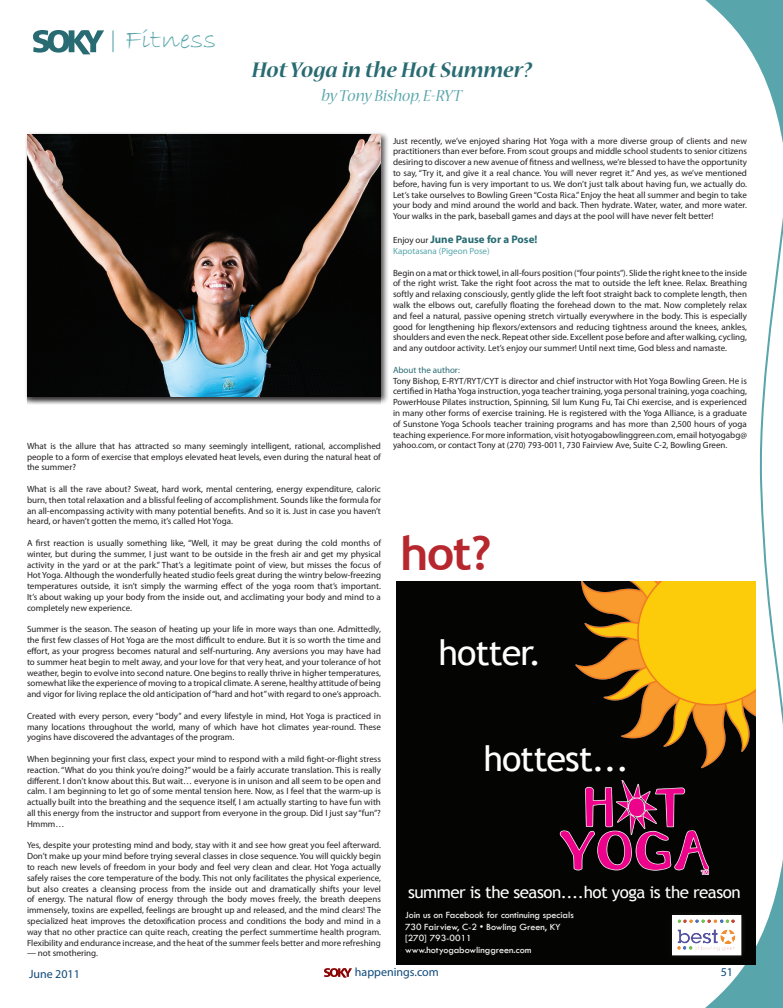
<style>
.page{position:relative;width:783px;height:1008px;background:#fff}
.page>*{position:absolute;margin:0;border:0;box-sizing:border-box;transform-origin:0 0}
.t1{font:700 46.9px "Trebuchet MS";color:#b7282e}
.t2{font:35.1px "Trebuchet MS";letter-spacing:-.03em;color:#fff}
.t3{font:27px "Bradley Hand ITC";color:#58a5ab;scale:1.11 1}
.t4{font:italic 700 24px "Nueva Std";color:#286b72}
.t5{font:italic 18px "Nueva Std";color:#58a5ab}
.t6{font:16.6px "Trebuchet MS";letter-spacing:-.03em;color:#fff}
.t7{font:12px "Myriad Pro";color:#0f4a7a}
.t8{font:700 11px "Myriad Pro";color:#286b72}
.t9{font:9.8px/11.7px "Tw Cen";color:#fff}
.t10{font:9px/10.8px "Myriad Pro";color:#231f20;text-align:justify}
.t11{font:9px "Myriad Pro";color:#58a5ab}
.t12{font:9px "Myriad Pro";color:#286b72}
.s1{font-size:21.6px}
.s2{font-weight:400;font-size:9px;color:#231f20}
</style>
<div class="page">
<svg style="left:324px;top:968px;width:28px;height:10px"></svg>
<svg style="left:706px;top:217px;width:77px;height:508px"></svg>
<svg style="left:705px;top:859px;width:78px;height:149px"></svg>
<svg style="left:705px;top:0;width:78px;height:143px"></svg>
<svg style="left:33px;top:30px;width:71px;height:24px"></svg>
<div style="left:396px;top:582px;width:360px;height:383px;background:#040503"></div>
<img style="left:559px;top:781px;width:151px;height:94px">
<div style="left:668px;top:911px;width:79px;height:49px;background:#080806"></div>
<div style="left:672px;top:915px;width:69px;height:41px;background:#fff;opacity:.75"></div>
<svg style="left:673px;top:916px;width:68px;height:39px;background:#ede8ea"></svg>
<img style="left:720px;top:919px;width:15px;height:5px">
<div style="left:405px;top:911px;width:169px;height:44px;background:#231f20;opacity:.75"></div>
<img style="left:575px;top:582px;width:181px;height:199px">
<div style="left:25px;top:132px;width:365px;height:273px;background:#231f20;opacity:.75"></div>
<div style="left:27px;top:134px;width:354px;height:271px;background:#231f20;opacity:.75"></div>
<img style="left:27px;top:134px;width:354px;height:263px">
<h3 class="t3" style="left:107px;top:22px;width:100px"><span class="s1">|</span> Fitness</h3>
<h3 class="t4" style="left:252px;top:59px;width:281px">Hot Yoga in the Hot Summer?</h3>
<h3 class="t5" style="left:321px;top:88px;width:142px">by Tony Bishop, E-RYT</h3>
<p class="t10" style="left:27px;top:440px;width:356px">What is the allure that has attracted so many seemingly intelligent, rational, accomplished people to a form of exercise that employs elevated heat levels, even during the natural heat of the summer?</p>
<p class="t10" style="left:27px;top:483px;width:356px">What is all the rave about? Sweat, hard work, mental centering, energy expenditure, caloric burn, then total relaxation and a blissful feeling of accomplishment. Sounds like the formula for an all-encompassing activity with many potential benefits. And so it is. Just in case you haven’t heard, or haven’t gotten the memo, it’s called Hot Yoga.</p>
<p class="t10" style="left:27px;top:537px;width:356px">A first reaction is usually something like, “Well, it may be great during the cold months of winter, but during the summer, I just want to be outside in the fresh air and get my physical activity in the yard or at the park.” That’s a legitimate point of view, but misses the focus of Hot Yoga. Although the wonderfully heated studio feels great during the wintry below-freezing temperatures outside, it isn’t simply the warming effect of the yoga room that’s important.<br>It’s about waking up your body from the inside out, and acclimating your body and mind to a completely new experience.</p>
<p class="t10" style="left:27px;top:624px;width:356px">Summer is the season. The season of heating up your life in more ways than one. Admittedly, the first few classes of Hot Yoga are the most difficult to endure. But it is so worth the time and effort, as your progress becomes natural and self-nurturing. Any aversions you may have had to summer heat begin to melt away, and your love for that very heat, and your tolerance of hot weather, begin to evolve into second nature. One begins to really thrive in higher temperatures, somewhat like the experience of moving to a tropical climate. A serene, healthy attitude of being and vigor for living replace the old anticipation of “hard and hot” with regard to one’s approach.</p>
<p class="t10" style="left:27px;top:710px;width:356px">Created with every person, every “body” and every lifestyle in mind, Hot Yoga is practiced in many locations throughout the world, many of which have hot climates year-round. These yogins have discovered the advantages of the program.</p>
<p class="t10" style="left:27px;top:753px;width:356px">When beginning your first class, expect your mind to respond with a mild fight-or-flight stress reaction. “What do you think you’re doing?” would be a fairly accurate translation. This is really different. I don’t know about this. But wait… everyone is in unison and all seem to be open and calm. I am beginning to let go of some mental tension here. Now, as I feel that the warm-up is actually built into the breathing and the sequence itself, I am actually starting to have fun with all this energy from the instructor and support from everyone in the group. Did I just say “fun”?<br>Hmmm…</p>
<p class="t10" style="left:27px;top:840px;width:356px">Yes, despite your protesting mind and body, stay with it and see how great you feel afterward.<br>Don’t make up your mind before trying several classes in close sequence. You will quickly begin to reach new levels of freedom in your body and feel very clean and clear. Hot Yoga actually safely raises the core temperature of the body. This not only facilitates the physical experience, but also creates a cleansing process from the inside out and dramatically shifts your level of energy. The natural flow of energy through the body moves freely, the breath deepens immensely, toxins are expelled, feelings are brought up and released, and the mind clears! The specialized heat improves the detoxification process and conditions the body and mind in a way that no other practice can quite reach, creating the perfect summertime health program.<br>Flexibility and endurance increase, and the heat of the summer feels better and more refreshing</p>
<p class="t10" style="left:27px;top:948px;width:73px">— not smothering.</p>
<p class="t10" style="left:393px;top:135px;width:356px">Just recently, we’ve enjoyed sharing Hot Yoga with a more diverse group of clients and new practitioners than ever before. From scout groups and middle school students to senior citizens desiring to discover a new avenue of fitness and wellness, we’re blessed to have the opportunity to say, “Try it, and give it a real chance. You will never regret it.” And yes, as we’ve mentioned before, having fun is very important to us. We don’t just talk about having fun, we actually do.<br>Let’s take ourselves to Bowling Green “Costa Rica.” Enjoy the heat all summer and begin to take your body and mind around the world and back. Then hydrate. Water, water, and more water.<br>Your walks in the park, baseball games and days at the pool will have never felt better!</p>
<p class="t8" style="left:393px;top:232px;width:146px"><span class="s2">Enjoy our</span> June Pause for a Pose!</p>
<p class="t11" style="left:393px;top:245px;width:98px">Kapotasana (Pigeon Pose)</p>
<p class="t10" style="left:393px;top:267px;width:356px">Begin on a mat or thick towel, in all-fours position (“four points”). Slide the right knee to the inside of the right wrist. Take the right foot across the mat to outside the left knee. Relax. Breathing softly and relaxing consciously, gently glide the left foot straight back to complete length, then walk the elbows out, carefully floating the forehead down to the mat. Now completely relax and feel a natural, passive opening stretch virtually everywhere in the body. This is especially good for lengthening hip flexors/extensors and reducing tightness around the knees, ankles, shoulders and even the neck. Repeat other side. Excellent pose before and after walking, cycling, and any outdoor activity. Let’s enjoy our summer! Until next time, God bless and namaste.</p>
<p class="t12" style="left:393px;top:364px;width:68px">About the author:</p>
<p class="t10" style="left:393px;top:375px;width:356px">Tony Bishop, E-RYT/RYT/CYT is director and chief instructor with Hot Yoga Bowling Green. He is certified in Hatha Yoga instruction, yoga teacher training, yoga personal training, yoga coaching, PowerHouse Pilates instruction, Spinning, Sil lum Kung Fu, Tai Chi exercise, and is experienced in many other forms of exercise training. He is registered with the Yoga Alliance, is a graduate of Sunstone Yoga Schools teacher training programs and has more than 2,500 hours of yoga teaching experience. For more information, visit hotyogabowlinggreen.com, email hotyogabg@ yahoo.com, or contact Tony at (270) 793-0011, 730 Fairview Ave, Suite C-2, Bowling Green.</p>
<h1 class="t1" style="left:400px;top:524px;width:93px">hot?</h1>
<h2 class="t2" style="left:439px;top:632px;width:105px">hotter.</h2>
<h2 class="t2" style="left:483px;top:738px;width:147px">hottest...</h2>
<h3 class="t6" style="left:408px;top:882px;width:334px">summer is the season....hot yoga is the reason</h3>
<p class="t9" style="left:405px;top:909px;width:170px">Join us on Facebook for continuing specials<br>730 Fairview, C-2 • Bowling Green, KY [270] 793-0011 www.hotyogabowlinggreen.com</p>
<h3 class="t7" style="left:29px;top:967px;width:52px">June 2011</h3>
<h3 class="t7" style="left:355px;top:965px;width:85px">happenings.com</h3>
<h3 class="t7" style="left:721px;top:965px;width:14px">51</h3>
</div>
